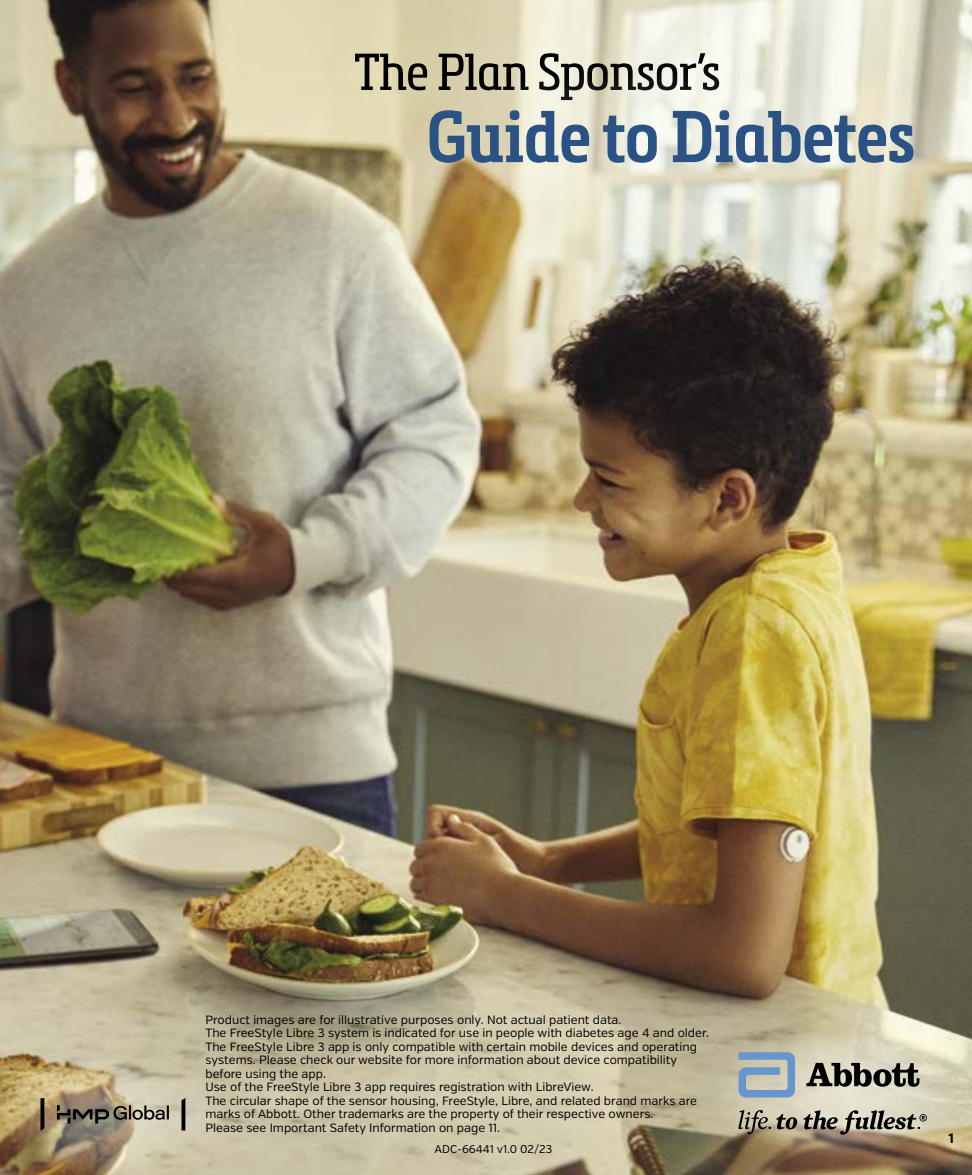
<style>
.page{position:relative;width:972px;height:1175px;background:#fff}
.page>*{position:absolute;margin:0;border:0;box-sizing:border-box;transform-origin:0 0}
.t1{font:600 72px "Metronic Slab Narrow";letter-spacing:-.01em;color:#2b5284}
.t2{font:51px "Metronic Slab Narrow";letter-spacing:-.01em;color:#000}
.t3{font:700 condensed 13.5px "Verb";color:#000}
.t4{font:12px/13.5px "Verb";color:#000}
.t5{font:11.25px "Verb";color:#000}
</style>
<div class="page">
<img style="left:0;top:0;width:972px;height:1174px">
<svg style="left:284px;top:23px;width:511px;height:102px;background:#e5e0c4"></svg>
<svg style="left:366px;top:65px;width:606px;height:174px;background:#dfdac2"></svg>
<svg style="left:712px;top:1030px;width:250px;height:126px;background:#c8bfa6"></svg>
<svg style="left:739px;top:1052px;width:56px;height:45px;background:#94acc2"></svg>
<svg style="left:806px;top:1062px;width:113px;height:24px;background:#6f6d63"></svg>
<svg style="left:739px;top:1110px;width:58px;height:24px"></svg>
<svg style="left:803px;top:1110px;width:124px;height:24px;background:#969181"></svg>
<img style="left:0;top:1053px;width:228px;height:121px">
<h2 class="t2" style="left:354px;top:42px;width:368px">The Plan Sponsor’s</h2>
<h1 class="t1" style="left:427px;top:93px;width:490px">Guide to Diabetes</h1>
<p class="t4" style="left:206px;top:1013px;width:505px">Product images are for illustrative purposes only. Not actual patient data.<br>The FreeStyle Libre 3 system is indicated for use in people with diabetes age 4 and older.<br>The FreeStyle Libre 3 app is only compatible with certain mobile devices and operating systems. Please check our website for more information about device compatibility before using the app.<br>Use of the FreeStyle Libre 3 app requires registration with LibreView.<br>The circular shape of the sensor housing, FreeStyle, Libre, and related brand marks are marks of Abbott. Other trademarks are the property of their respective owners.<br>Please see Important Safety Information on page 11.</p>
<p class="t5" style="left:435px;top:1142px;width:119px">ADC-66441 v1.0 02/23</p>
<p class="t3" style="left:948px;top:1130px;width:7px">1</p>
</div>
